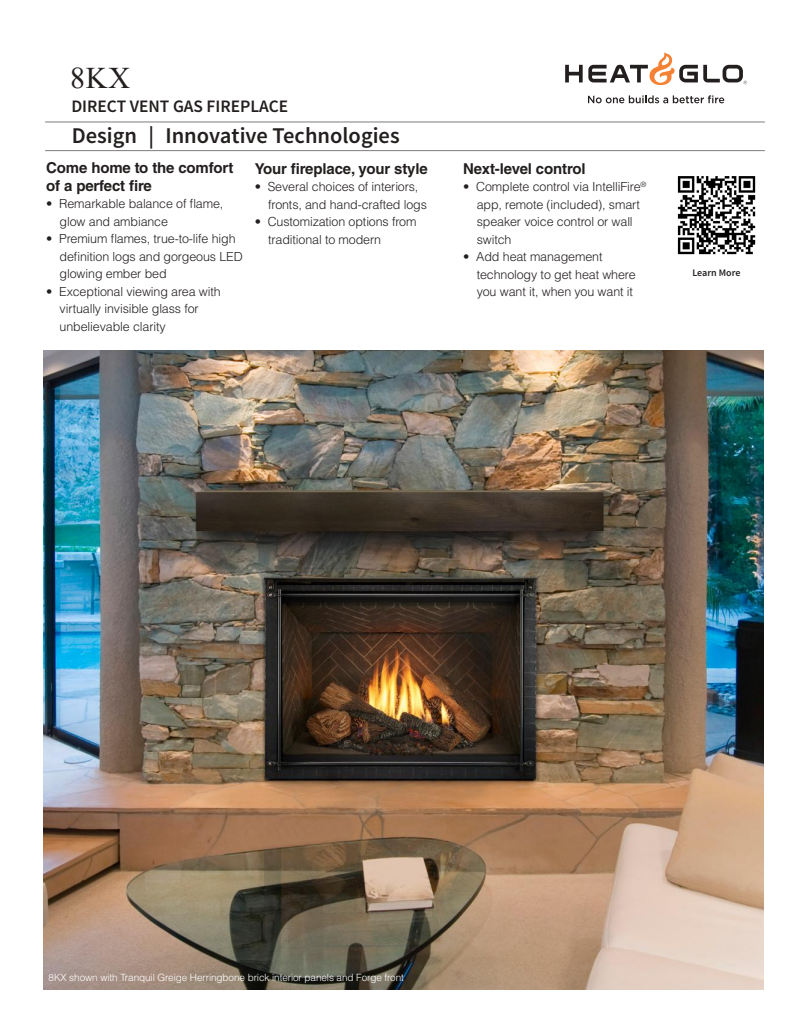
<style>
.page{position:relative;width:810px;height:1035px;background:#fff}
.page>*{position:absolute;margin:0;border:0;box-sizing:border-box;transform-origin:0 0}
.t1{font:30px "Times New Roman";color:#241f1f}
.t2{font:600 22.5px "Source Sans Pro";color:#241f1f}
.t3{font:600 17.5px "Source Sans Pro";color:#241f1f}
.t4{font:700 15px/17.5px "Helvetica LT Std";letter-spacing:-.01em;color:#241f1f}
.t5{font:300 12.5px/17.5px "Helvetica LT Std";letter-spacing:-.01em;color:#241f1f}
.t6{font:300 10px "Helvetica LT Std";letter-spacing:-.01em;color:#fff}
.t7{font:600 10px "Source Sans Pro";color:#241f1f}
</style>
<div class="page">
<hr style="left:45px;top:122px;width:720px;height:1px;background:#7d7c7e">
<hr style="left:45px;top:150px;width:720px;height:1px;background:#7d7c7e">
<svg style="left:588px;top:95px;width:136px;height:8px"></svg>
<svg style="left:565px;top:53px;width:182px;height:32px"></svg>
<img style="left:44px;top:350px;width:720px;height:640px">
<img style="left:677px;top:176px;width:79px;height:79px">
<h1 class="t1" style="left:70px;top:57px;width:61px">8KX</h1>
<h3 class="t3" style="left:71px;top:95px;width:218px">DIRECT VENT GAS FIREPLACE</h3>
<h2 class="t2" style="left:72px;top:121px;width:329px">Design | Innovative Technologies</h2>
<p class="t4" style="left:46px;top:159px;width:189px">Come home to the comfort of a perfect fire</p>
<p class="t5" style="left:60px;top:195px;width:165px;text-indent:-13px">• Remarkable balance of flame, glow and ambiance</p>
<p class="t5" style="left:60px;top:230px;width:185px;text-indent:-13px">• Premium flames, true-to-life high definition logs and gorgeous LED glowing ember bed</p>
<p class="t5" style="left:60px;top:282px;width:163px;text-indent:-13px">• Exceptional viewing area with virtually invisible glass for unbelievable clarity</p>
<p class="t4" style="left:255px;top:159px;width:175px">Your fireplace, your style</p>
<p class="t5" style="left:268px;top:178px;width:160px;text-indent:-13px">• Several choices of interiors, fronts, and hand-crafted logs</p>
<p class="t5" style="left:268px;top:213px;width:150px;text-indent:-13px">• Customization options from traditional to modern</p>
<p class="t4" style="left:463px;top:159px;width:124px">Next-level control</p>
<p class="t5" style="left:477px;top:178px;width:171px;text-indent:-13px">• Complete control via IntelliFire<sup>® </sup>app, remote (included), smart speaker voice control or wall switch</p>
<p class="t5" style="left:477px;top:248px;width:160px;text-indent:-13px">• Add heat management technology to get heat where you want it, when you want it</p>
<p class="t7" style="left:692px;top:267px;width:50px">Learn More</p>
<p class="t6" style="left:49px;top:971px;width:357px">8KX shown with Tranquil Greige Herringbone brick interior panels and Forge front</p>
</div>
